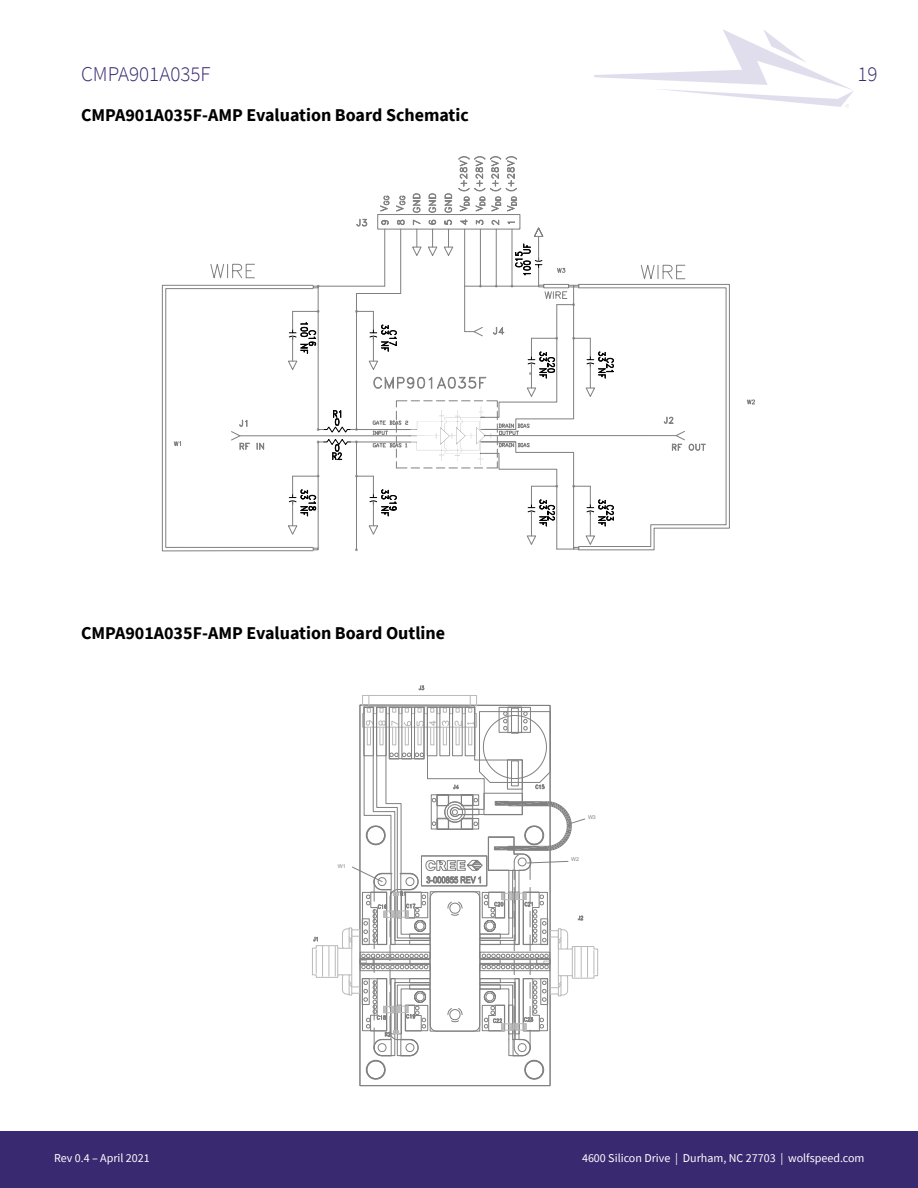
<style>
.page{position:relative;width:918px;height:1188px;background:#fff}
.page>*{position:absolute;margin:0;border:0;box-sizing:border-box;transform-origin:0 0}
.t1{font:300 21px "Source Sans Pro";color:#382970}
.Section{font:700 18px "Source Sans Pro";color:#000}
.t2{font:12px "Source Sans Pro";color:#fff}
.t3{font:5.25px "Arial";color:#808080}
</style>
<div class="page">
<svg style="left:594px;top:29px;width:259px;height:78px"></svg>
<div style="left:0;top:1131px;width:918px;height:57px;background:#382970"></div>
<svg style="left:312px;top:685px;width:286px;height:395px"></svg>
<div style="left:377px;top:214px;width:143px;height:15px;border:1px solid #808080"></div>
<svg style="left:412px;top:193px;width:9px;height:20px"></svg>
<svg style="left:380px;top:195px;width:10px;height:17px"></svg>
<svg style="left:428px;top:193px;width:9px;height:20px"></svg>
<svg style="left:444px;top:156px;width:73px;height:57px"></svg>
<svg style="left:396px;top:195px;width:9px;height:17px"></svg>
<svg style="left:747px;top:399px;width:8px;height:6px"></svg>
<svg style="left:162px;top:219px;width:568px;height:333px"></svg>
<p class="t1" style="left:81px;top:61px;width:131px">CMPA901A035F</p>
<p class="t1" style="left:857px;top:61px;width:22px">19</p>
<p class="Section" style="left:81px;top:103px;width:389px">CMPA901A035F-AMP Evaluation Board Schematic</p>
<p class="Section" style="left:81px;top:621px;width:366px">CMPA901A035F-AMP Evaluation Board Outline</p>
<p class="t3" style="left:338px;top:863px;width:9px">W1</p>
<p class="t3" style="left:588px;top:814px;width:9px">W3</p>
<p class="t3" style="left:571px;top:856px;width:9px">W2</p>
<p class="t2" style="left:54px;top:1150px;width:97px">Rev 0.4 – April 2021</p>
<p class="t2" style="left:582px;top:1150px;width:284px">4600 Silicon Drive | Durham, NC 27703 | wolfspeed.com</p>
</div>
